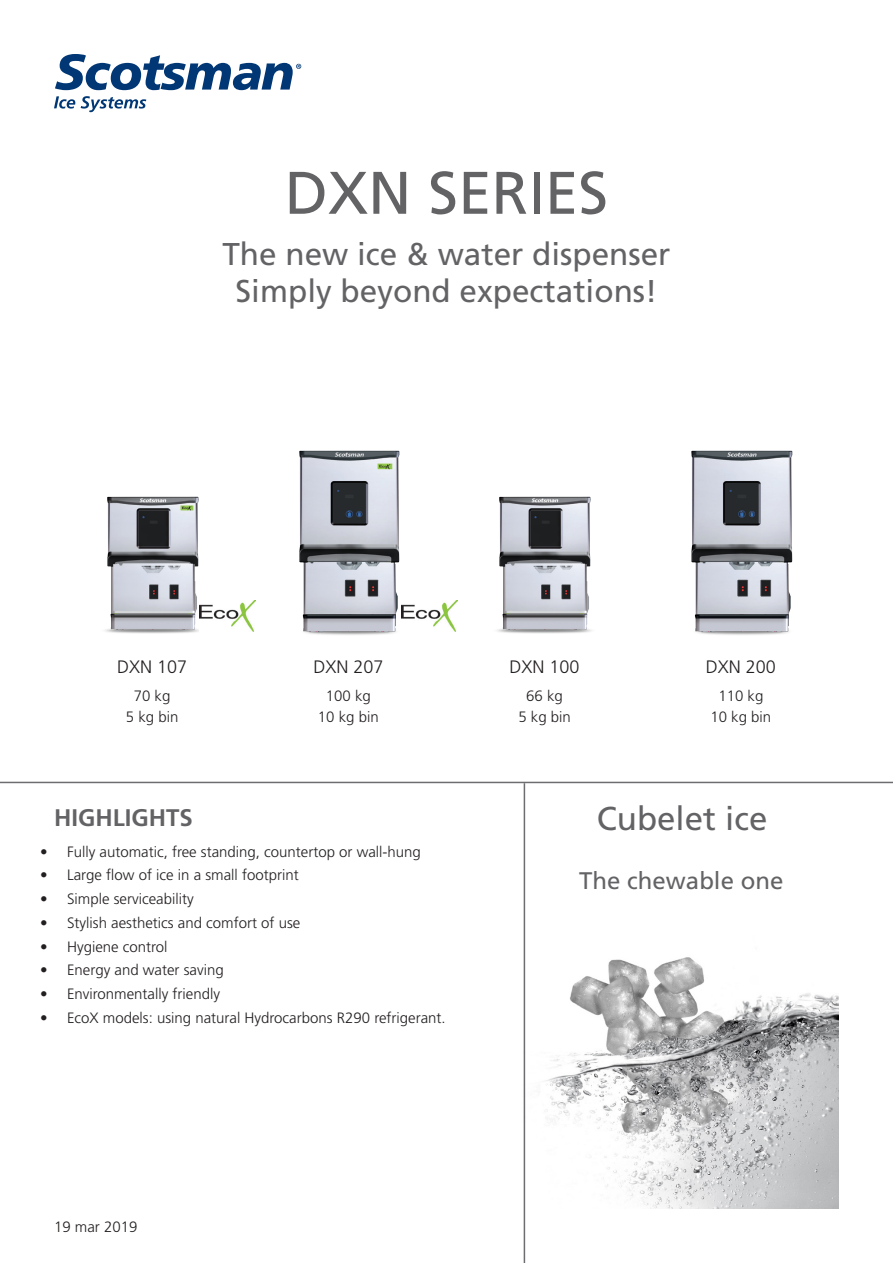
<style>
.page{position:relative;width:893px;height:1263px;background:#fff}
.page>*{position:absolute;margin:0;border:0;box-sizing:border-box;transform-origin:0 0}
.t1{font:60px "Frutiger";color:#636366}
.t2{font:33px "Frutiger";color:#636366}
.t3{font:31.5px/37.8px "Frutiger";color:#636366;text-align:center}
.t4{font:24px "Frutiger";color:#636366}
.t5{font:700 24px "Frutiger";color:#636366}
.t6{font:300 18px "Frutiger";color:#231f20}
.t7{font:300 15px "Frutiger";color:#231f20}
</style>
<div class="page">
<svg style="left:55px;top:54px;width:246px;height:36px"></svg>
<svg style="left:54px;top:96px;width:21px;height:13px"></svg>
<svg style="left:81px;top:96px;width:65px;height:16px"></svg>
<img style="left:523px;top:910px;width:316px;height:299px">
<hr style="left:0;top:782px;width:893px;height:1px;background:#6c6d70">
<hr style="left:524px;top:783px;width:1px;height:480px;background:#6c6d70">
<img style="left:105px;top:496px;width:94px;height:138px">
<img style="left:299px;top:450px;width:103px;height:185px">
<img style="left:497px;top:496px;width:95px;height:138px">
<img style="left:691px;top:450px;width:102px;height:185px">
<img style="left:199px;top:600px;width:56px;height:31px">
<img style="left:402px;top:600px;width:56px;height:31px">
<p class="t1" style="left:285px;top:158px;width:325px">DXN SERIES</p>
<p class="t3" style="left:222px;top:234px;width:450px">The new ice &amp; water dispenser<br>Simply beyond expectations!</p>
<p class="t6" style="left:117px;top:657px;width:72px">DXN 107</p>
<p class="t6" style="left:313px;top:657px;width:72px">DXN 207</p>
<p class="t6" style="left:510px;top:657px;width:72px">DXN 100</p>
<p class="t6" style="left:706px;top:657px;width:72px">DXN 200</p>
<p class="t7" style="left:134px;top:687px;width:38px">70 kg</p>
<p class="t7" style="left:326px;top:687px;width:47px">100 kg</p>
<p class="t7" style="left:526px;top:687px;width:38px">66 kg</p>
<p class="t7" style="left:718px;top:687px;width:47px">110 kg</p>
<p class="t7" style="left:126px;top:708px;width:54px">5 kg bin</p>
<p class="t7" style="left:318px;top:708px;width:62px">10 kg bin</p>
<p class="t7" style="left:518px;top:708px;width:54px">5 kg bin</p>
<p class="t7" style="left:710px;top:708px;width:62px">10 kg bin</p>
<p class="t5" style="left:54px;top:803px;width:140px">HIGHLIGHTS</p>
<p class="t2" style="left:597px;top:799px;width:172px">Cubelet ice</p>
<p class="t7" style="left:40px;top:843px;width:382px">• Fully automatic, free standing, countertop or wall-hung</p>
<p class="t7" style="left:40px;top:867px;width:260px">• Large flow of ice in a small footprint</p>
<p class="t7" style="left:40px;top:890px;width:155px">• Simple serviceability</p>
<p class="t7" style="left:40px;top:914px;width:262px">• Stylish aesthetics and comfort of use</p>
<p class="t7" style="left:40px;top:938px;width:129px">• Hygiene control</p>
<p class="t7" style="left:40px;top:962px;width:185px">• Energy and water saving</p>
<p class="t7" style="left:40px;top:985px;width:182px">• Environmentally friendly</p>
<p class="t7" style="left:40px;top:1009px;width:407px">• EcoX models: using natural Hydrocarbons R290 refrigerant.</p>
<p class="t7" style="left:54px;top:1218px;width:85px">19 mar 2019</p>
<p class="t4" style="left:579px;top:866px;width:206px">The chewable one</p>
</div>
